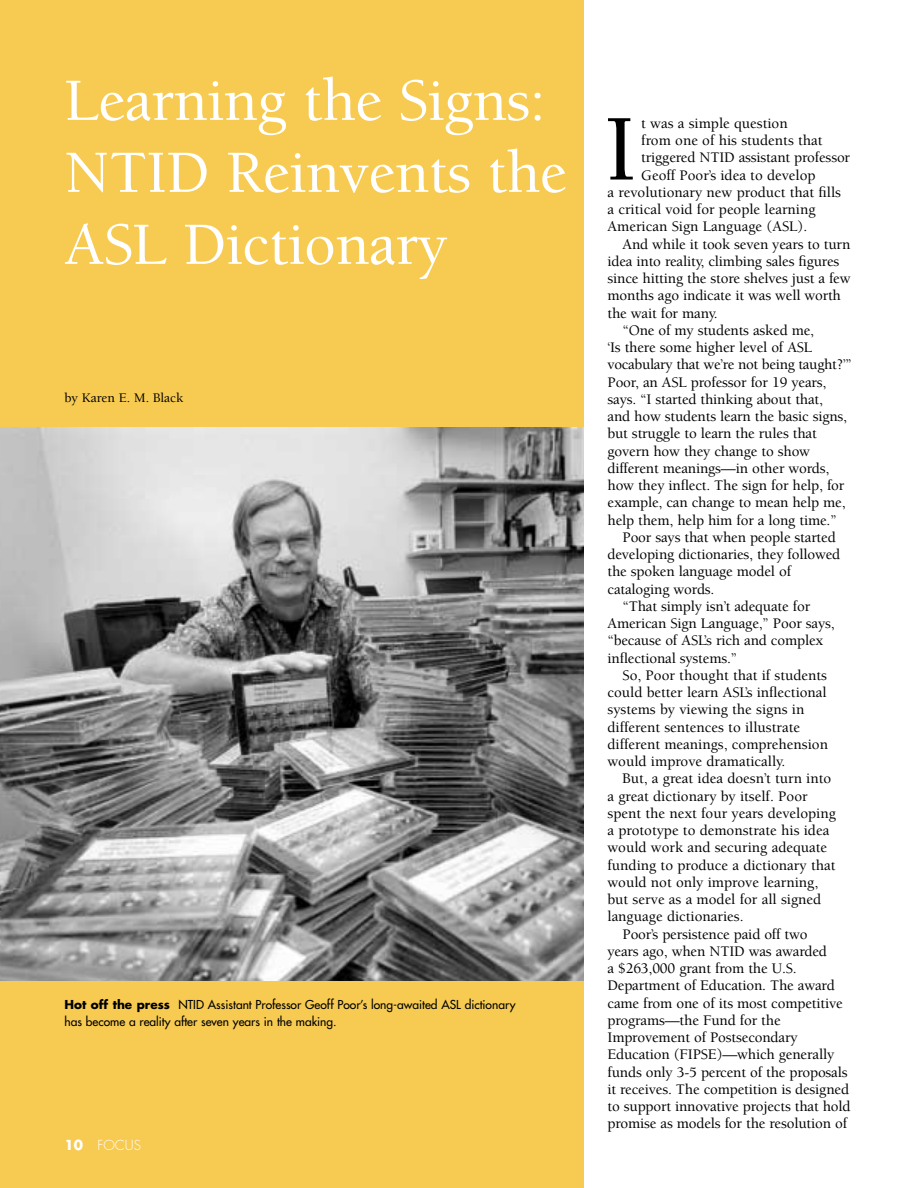
<style>
.page{position:relative;width:918px;height:1188px;background:#fff}
.page>*{position:absolute;margin:0;border:0;box-sizing:border-box;transform-origin:0 0}
.t1{font:500 96.45px "Berkeley";color:#000}
.t2{font:500 61.5px/72px "Berkeley";letter-spacing:-.01em;color:#fff}
.t3{font:500 15px "Berkeley";letter-spacing:-.01em;color:#000}
.t4{font:500 13.5px "Berkeley";color:#000}
.t5{font:300 13.5px "Futura";color:#fff}
.t6{font:12px/16.5px "Futura";color:#000}
.s1{font-weight:700}
</style>
<div class="page">
<div style="left:0;top:0;width:584px;height:1188px;background:#f7cb52"></div>
<img style="left:0;top:428px;width:584px;height:553px">
<h2 class="t2" style="left:64px;top:70px;width:504px">Learning the Signs:<br>NTID Reinvents the<br>ASL Dictionary</h2>
<p class="t4" style="left:64px;top:392px;width:120px">by Karen E. M. Black</p>
<p class="t6" style="left:64px;top:997px;width:453px"><span class="s1">Hot off the press</span> NTID Assistant Professor Geoff Poor’s long-awaited ASL dictionary has become a reality after seven years in the making.</p>
<p class="t5" style="left:64px;top:1139px;width:78px"><span class="s1">10</span> FOCUS</p>
<h1 class="t1" style="left:604px;top:112px;width:34px">I</h1>
<p class="t3" style="left:641px;top:117px;width:148px">t was a simple question</p>
<p class="t3" style="left:641px;top:134px;width:183px">from one of his students that</p>
<p class="t3" style="left:641px;top:152px;width:210px">triggered NTID assistant professor</p>
<p class="t3" style="left:641px;top:169px;width:176px">Geoff Poor’s idea to develop</p>
<p class="t3" style="left:608px;top:186px;width:235px">a revolutionary new product that fills</p>
<p class="t3" style="left:608px;top:203px;width:210px">a critical void for people learning</p>
<p class="t3" style="left:608px;top:221px;width:201px">American Sign Language (ASL).</p>
<p class="t3" style="left:622px;top:238px;width:229px">And while it took seven years to turn</p>
<p class="t3" style="left:608px;top:255px;width:233px">idea into reality, climbing sales figures</p>
<p class="t3" style="left:608px;top:272px;width:245px">since hitting the store shelves just a few</p>
<p class="t3" style="left:608px;top:290px;width:235px">months ago indicate it was well worth</p>
<p class="t3" style="left:608px;top:307px;width:112px">the wait for many.</p>
<p class="t3" style="left:622px;top:324px;width:193px">“One of my students asked me,</p>
<p class="t3" style="left:608px;top:341px;width:206px">‘Is there some higher level of ASL</p>
<p class="t3" style="left:608px;top:359px;width:246px">vocabulary that we’re not being taught?’”</p>
<p class="t3" style="left:608px;top:376px;width:220px">Poor, an ASL professor for 19 years,</p>
<p class="t3" style="left:608px;top:393px;width:217px">says. “I started thinking about that,</p>
<p class="t3" style="left:608px;top:410px;width:241px">and how students learn the basic signs,</p>
<p class="t3" style="left:608px;top:428px;width:211px">but struggle to learn the rules that</p>
<p class="t3" style="left:608px;top:445px;width:204px">govern how they change to show</p>
<p class="t3" style="left:608px;top:462px;width:223px">different meanings—in other words,</p>
<p class="t3" style="left:608px;top:479px;width:238px">how they inflect. The sign for help, for</p>
<p class="t3" style="left:608px;top:497px;width:240px">example, can change to mean help me,</p>
<p class="t3" style="left:608px;top:514px;width:231px">help them, help him for a long time.”</p>
<p class="t3" style="left:622px;top:531px;width:215px">Poor says that when people started</p>
<p class="t3" style="left:608px;top:548px;width:234px">developing dictionaries, they followed</p>
<p class="t3" style="left:608px;top:566px;width:185px">the spoken language model of</p>
<p class="t3" style="left:608px;top:583px;width:108px">cataloging words.</p>
<p class="t3" style="left:622px;top:600px;width:189px">“That simply isn’t adequate for</p>
<p class="t3" style="left:608px;top:617px;width:229px">American Sign Language,” Poor says,</p>
<p class="t3" style="left:608px;top:635px;width:217px">“because of ASL’s rich and complex</p>
<p class="t3" style="left:608px;top:652px;width:131px">inflectional systems.”</p>
<p class="t3" style="left:622px;top:669px;width:206px">So, Poor thought that if students</p>
<p class="t3" style="left:608px;top:686px;width:221px">could better learn ASL’s inflectional</p>
<p class="t3" style="left:608px;top:704px;width:198px">systems by viewing the signs in</p>
<p class="t3" style="left:608px;top:721px;width:194px">different sentences to illustrate</p>
<p class="t3" style="left:608px;top:738px;width:222px">different meanings, comprehension</p>
<p class="t3" style="left:608px;top:755px;width:179px">would improve dramatically.</p>
<p class="t3" style="left:622px;top:773px;width:210px">But, a great idea doesn’t turn into</p>
<p class="t3" style="left:608px;top:790px;width:202px">a great dictionary by itself. Poor</p>
<p class="t3" style="left:608px;top:807px;width:230px">spent the next four years developing</p>
<p class="t3" style="left:608px;top:824px;width:223px">a prototype to demonstrate his idea</p>
<p class="t3" style="left:608px;top:842px;width:221px">would work and securing adequate</p>
<p class="t3" style="left:608px;top:859px;width:230px">funding to produce a dictionary that</p>
<p class="t3" style="left:608px;top:876px;width:212px">would not only improve learning,</p>
<p class="t3" style="left:608px;top:893px;width:215px">but serve as a model for all signed</p>
<p class="t3" style="left:608px;top:911px;width:138px">language dictionaries.</p>
<p class="t3" style="left:622px;top:928px;width:187px">Poor’s persistence paid off two</p>
<p class="t3" style="left:608px;top:945px;width:221px">years ago, when NTID was awarded</p>
<p class="t3" style="left:608px;top:962px;width:191px">a $263,000 grant from the U.S.</p>
<p class="t3" style="left:608px;top:980px;width:229px">Department of Education. The award</p>
<p class="t3" style="left:608px;top:997px;width:237px">came from one of its most competitive</p>
<p class="t3" style="left:608px;top:1014px;width:175px">programs—the Fund for the</p>
<p class="t3" style="left:608px;top:1031px;width:192px">Improvement of Postsecondary</p>
<p class="t3" style="left:608px;top:1049px;width:228px">Education (FIPSE)—which generally</p>
<p class="t3" style="left:608px;top:1066px;width:242px">funds only 3-5 percent of the proposals</p>
<p class="t3" style="left:608px;top:1083px;width:243px">it receives. The competition is designed</p>
<p class="t3" style="left:608px;top:1100px;width:245px">to support innovative projects that hold</p>
<p class="t3" style="left:608px;top:1118px;width:241px">promise as models for the resolution of</p>
</div>
